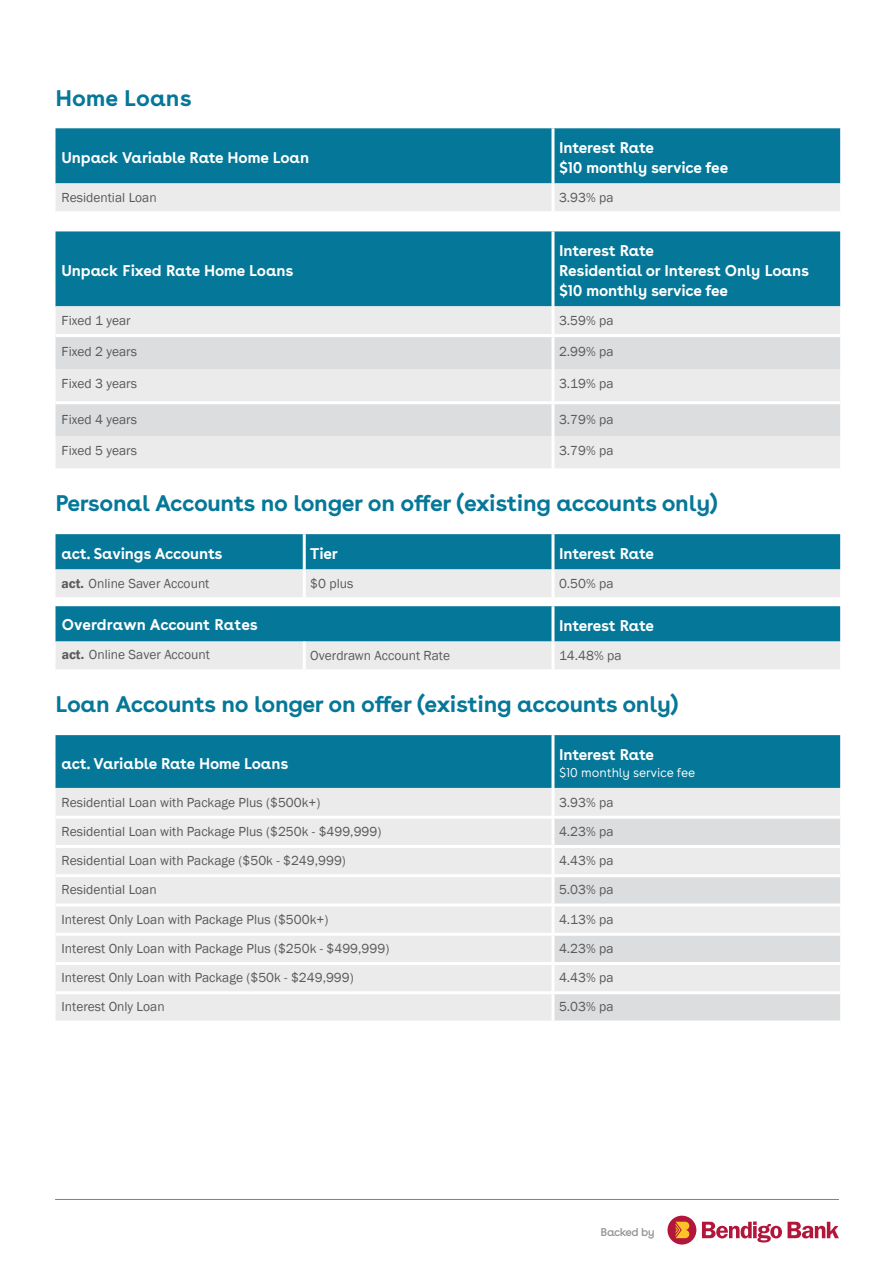
<style>
.page{position:relative;width:893px;height:1263px;background:#fff}
.page>*{position:absolute;margin:0;border:0;box-sizing:border-box;transform-origin:0 0}
.t1{font:700 24px "Buenos Aires";letter-spacing:-.015em;color:#057798}
.t2{font:700 16.5px/19.8px "Buenos Aires";letter-spacing:-.01em;color:#fff}
.t3{font:13.5px "Franklin Gothic";color:#595a5c}
.t4{font:300 13.5px "Buenos Aires";letter-spacing:-.01em;color:#fff}
.t5{font:12px "Buenos Aires";letter-spacing:-.04em;color:#939598}
.s1{font-weight:600}
</style>
<div class="page">
<hr style="left:55px;top:1199px;width:784px;height:1px;background:#808285">
<svg style="left:667px;top:1215px;width:172px;height:29px"></svg>
<svg style="left:56px;top:128px;width:784px;height:83px;background:#539eb4"></svg>
<hr style="left:551px;top:128px;width:3px;height:55px;background:#fff">
<hr style="left:551px;top:183px;width:3px;height:28px;background:#fff">
<div style="left:56px;top:231px;width:784px;height:75px;background:#057798"></div>
<div style="left:56px;top:306px;width:784px;height:162px;background:#ebebec"></div>
<svg style="left:56px;top:337px;width:784px;height:99px;background:#e1e1e2"></svg>
<hr style="left:56px;top:334px;width:497px;height:3px;background:#fff">
<hr style="left:553px;top:334px;width:287px;height:3px;background:#fff">
<hr style="left:56px;top:401px;width:497px;height:3px;background:#fff">
<hr style="left:553px;top:401px;width:287px;height:3px;background:#fff">
<hr style="left:551px;top:231px;width:3px;height:75px;background:#fff">
<hr style="left:551px;top:306px;width:3px;height:28px;background:#fff">
<hr style="left:551px;top:337px;width:3px;height:32px;background:#fff">
<hr style="left:551px;top:369px;width:3px;height:32px;background:#fff">
<hr style="left:551px;top:404px;width:3px;height:32px;background:#fff">
<hr style="left:551px;top:436px;width:3px;height:32px;background:#fff">
<svg style="left:56px;top:534px;width:784px;height:63px;background:#6baabd"></svg>
<hr style="left:303px;top:534px;width:3px;height:35px;background:#fff">
<hr style="left:551px;top:534px;width:3px;height:35px;background:#fff">
<hr style="left:303px;top:569px;width:3px;height:28px;background:#fff">
<hr style="left:551px;top:569px;width:3px;height:28px;background:#fff">
<svg style="left:56px;top:606px;width:784px;height:63px;background:#6baabd"></svg>
<hr style="left:551px;top:606px;width:3px;height:35px;background:#fff">
<hr style="left:303px;top:641px;width:3px;height:28px;background:#fff">
<hr style="left:551px;top:641px;width:3px;height:28px;background:#fff">
<div style="left:56px;top:735px;width:784px;height:53px;background:#057798"></div>
<div style="left:56px;top:788px;width:784px;height:232px;background:#ebebec"></div>
<svg style="left:554px;top:819px;width:286px;height:201px;background:#e3e3e4"></svg>
<hr style="left:56px;top:816px;width:497px;height:3px;background:#fff">
<hr style="left:553px;top:816px;width:287px;height:3px;background:#fff">
<hr style="left:56px;top:845px;width:497px;height:3px;background:#fff">
<hr style="left:553px;top:845px;width:287px;height:3px;background:#fff">
<hr style="left:56px;top:874px;width:497px;height:3px;background:#fff">
<hr style="left:553px;top:874px;width:287px;height:3px;background:#fff">
<hr style="left:56px;top:903px;width:497px;height:3px;background:#fff">
<hr style="left:553px;top:903px;width:287px;height:3px;background:#fff">
<hr style="left:56px;top:933px;width:497px;height:3px;background:#fff">
<hr style="left:553px;top:933px;width:287px;height:3px;background:#fff">
<hr style="left:56px;top:962px;width:497px;height:3px;background:#fff">
<hr style="left:553px;top:962px;width:287px;height:3px;background:#fff">
<hr style="left:56px;top:991px;width:497px;height:3px;background:#fff">
<hr style="left:553px;top:991px;width:287px;height:3px;background:#fff">
<hr style="left:551px;top:735px;width:3px;height:53px;background:#fff">
<hr style="left:551px;top:788px;width:3px;height:28px;background:#fff">
<hr style="left:551px;top:819px;width:3px;height:26px;background:#fff">
<hr style="left:551px;top:848px;width:3px;height:26px;background:#fff">
<hr style="left:551px;top:877px;width:3px;height:26px;background:#fff">
<hr style="left:551px;top:906px;width:3px;height:27px;background:#fff">
<hr style="left:551px;top:936px;width:3px;height:26px;background:#fff">
<hr style="left:551px;top:965px;width:3px;height:26px;background:#fff">
<hr style="left:551px;top:994px;width:3px;height:26px;background:#fff">
<h1 class="t1" style="left:56px;top:82px;width:138px">Home Loans</h1>
<p class="t2" style="left:62px;top:147px;width:249px">Unpack Variable Rate Home Loan</p>
<p class="t2" style="left:559px;top:137px;width:171px">Interest Rate<br>$10 monthly service fee</p>
<p class="t3" style="left:62px;top:189px;width:97px">Residential Loan</p>
<p class="t3" style="left:559px;top:189px;width:56px">3.93% pa</p>
<p class="t2" style="left:62px;top:260px;width:234px">Unpack Fixed Rate Home Loans</p>
<p class="t2" style="left:559px;top:240px;width:251px">Interest Rate<br>Residential or Interest Only Loans $10 monthly service fee</p>
<p class="t3" style="left:62px;top:312px;width:71px">Fixed 1 year</p>
<p class="t3" style="left:559px;top:312px;width:56px">3.59% pa</p>
<p class="t3" style="left:62px;top:343px;width:77px">Fixed 2 years</p>
<p class="t3" style="left:559px;top:343px;width:56px">2.99% pa</p>
<p class="t3" style="left:62px;top:375px;width:77px">Fixed 3 years</p>
<p class="t3" style="left:559px;top:375px;width:56px">3.19% pa</p>
<p class="t3" style="left:62px;top:411px;width:77px">Fixed 4 years</p>
<p class="t3" style="left:559px;top:411px;width:56px">3.79% pa</p>
<p class="t3" style="left:62px;top:442px;width:77px">Fixed 5 years</p>
<p class="t3" style="left:559px;top:442px;width:56px">3.79% pa</p>
<h1 class="t1" style="left:56px;top:487px;width:663px">Personal Accounts no longer on offer (existing accounts only)</h1>
<p class="t2" style="left:62px;top:543px;width:162px">act. Savings Accounts</p>
<p class="t2" style="left:310px;top:543px;width:29px">Tier</p>
<p class="t2" style="left:559px;top:543px;width:97px">Interest Rate</p>
<p class="t3" style="left:62px;top:575px;width:149px"><span class="s1">act.</span> Online Saver Account</p>
<p class="t3" style="left:310px;top:575px;width:45px">$0 plus</p>
<p class="t3" style="left:559px;top:575px;width:56px">0.50% pa</p>
<p class="t2" style="left:62px;top:613px;width:198px">Overdrawn Account Rates</p>
<p class="t2" style="left:559px;top:615px;width:97px">Interest Rate</p>
<p class="t3" style="left:62px;top:646px;width:150px"><span class="s1">act.</span> Online Saver Account</p>
<p class="t3" style="left:310px;top:647px;width:141px">Overdrawn Account Rate</p>
<p class="t3" style="left:559px;top:647px;width:64px">14.48% pa</p>
<h1 class="t1" style="left:56px;top:688px;width:624px">Loan Accounts no longer on offer (existing accounts only)</h1>
<p class="t2" style="left:62px;top:752px;width:228px">act. Variable Rate Home Loans</p>
<p class="t2" style="left:559px;top:744px;width:97px">Interest Rate</p>
<p class="t4" style="left:559px;top:764px;width:138px">$10 monthly service fee</p>
<p class="t3" style="left:62px;top:794px;width:260px">Residential Loan with Package Plus ($500k+)</p>
<p class="t3" style="left:559px;top:794px;width:56px">3.93% pa</p>
<p class="t3" style="left:62px;top:823px;width:321px">Residential Loan with Package Plus ($250k - $499,999)</p>
<p class="t3" style="left:559px;top:823px;width:56px">4.23% pa</p>
<p class="t3" style="left:62px;top:852px;width:286px">Residential Loan with Package ($50k - $249,999)</p>
<p class="t3" style="left:559px;top:852px;width:56px">4.43% pa</p>
<p class="t3" style="left:62px;top:881px;width:97px">Residential Loan</p>
<p class="t3" style="left:559px;top:881px;width:56px">5.03% pa</p>
<p class="t3" style="left:62px;top:911px;width:268px">Interest Only Loan with Package Plus ($500k+)</p>
<p class="t3" style="left:559px;top:911px;width:56px">4.13% pa</p>
<p class="t3" style="left:62px;top:940px;width:329px">Interest Only Loan with Package Plus ($250k - $499,999)</p>
<p class="t3" style="left:559px;top:940px;width:56px">4.23% pa</p>
<p class="t3" style="left:62px;top:969px;width:294px">Interest Only Loan with Package ($50k - $249,999)</p>
<p class="t3" style="left:559px;top:969px;width:56px">4.43% pa</p>
<p class="t3" style="left:62px;top:998px;width:105px">Interest Only Loan</p>
<p class="t3" style="left:559px;top:998px;width:56px">5.03% pa</p>
<p class="t5" style="left:600px;top:1224px;width:56px">Backed by</p>
</div>
